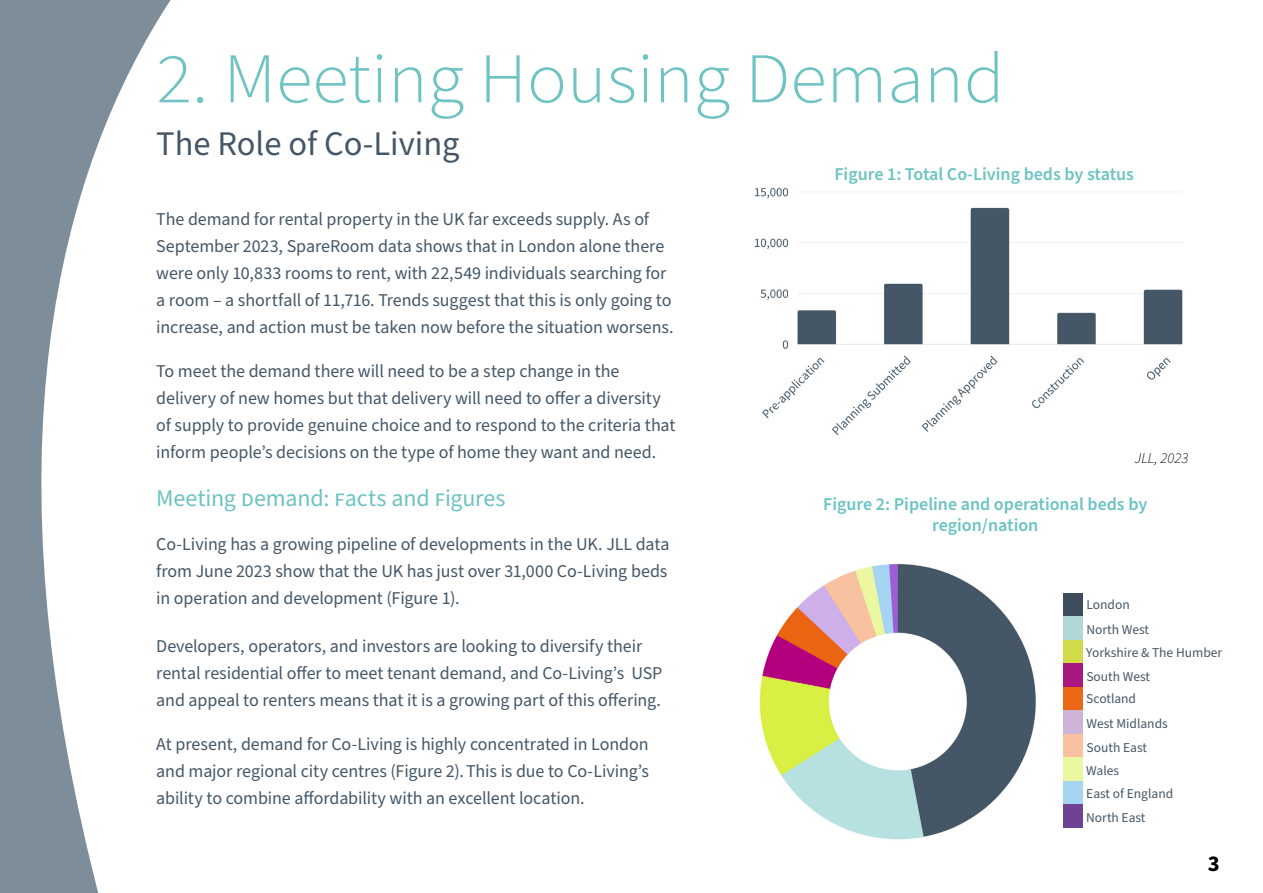
<style>
.page{position:relative;width:1263px;height:893px;background:#fff}
.page>*{position:absolute;margin:0;border:0;box-sizing:border-box;transform-origin:0 0}
.t1{font:300 71.25px "Source Sans Pro";color:#6fc3c3;scale:1.05 1}
.t2{font:34.5px "Source Sans Pro";color:#455767}
.t3{font:24px "Source Sans Pro";letter-spacing:-.005em;color:#6fc3c3}
.t4{font:700 22.5px "Source Sans Pro";color:#000}
.t5{font:18px/27px "Source Sans Pro";letter-spacing:-.005em;color:#455767}
.t6{font:600 18px/21.6px "Source Sans Pro";color:#6fc3c3;text-align:center}
.t7{font:italic 300 15px "Source Sans Pro";color:#000}
.t8{font:13.5px/23.5px "Source Sans Pro";color:#455767}
</style>
<div class="page">
<svg style="left:0;top:0;width:171px;height:893px"></svg>
<img style="left:754px;top:187px;width:429px;height:249px">
<img style="left:759px;top:563px;width:277px;height:277px">
<div style="left:1063px;top:593px;width:19px;height:24px;background:#3d4d5c"></div>
<div style="left:1063px;top:617px;width:19px;height:23px;background:#b1d7d8"></div>
<div style="left:1063px;top:640px;width:19px;height:24px;background:#d1da48"></div>
<div style="left:1063px;top:664px;width:19px;height:23px;background:#a91780"></div>
<div style="left:1063px;top:687px;width:19px;height:24px;background:#ec6815"></div>
<div style="left:1063px;top:711px;width:19px;height:23px;background:#cdb4d8"></div>
<div style="left:1063px;top:734px;width:19px;height:23px;background:#f8c2a0"></div>
<div style="left:1063px;top:757px;width:19px;height:24px;background:#ebf7a1"></div>
<div style="left:1063px;top:781px;width:19px;height:23px;background:#a6d4f2"></div>
<div style="left:1063px;top:804px;width:19px;height:24px;background:#6f4394"></div>
<h1 class="t1" style="left:156px;top:31px;width:809px">2. Meeting Housing Demand</h1>
<h2 class="t2" style="left:156px;top:120px;width:305px">The Role of Co-Living</h2>
<p class="t5" style="left:156px;top:206px;width:519px">The demand for rental property in the UK far exceeds supply. As of September 2023, SpareRoom data shows that in London alone there were only 10,833 rooms to rent, with 22,549 individuals searching for a room – a shortfall of 11,716. Trends suggest that this is only going to increase, and action must be taken now before the situation worsens.</p>
<p class="t5" style="left:156px;top:358px;width:521px">To meet the demand there will need to be a step change in the delivery of new homes but that delivery will need to offer a diversity of supply to provide genuine choice and to respond to the criteria that inform people’s decisions on the type of home they want and need.</p>
<h3 class="t3" style="left:156px;top:482px;width:351px">Meeting Demand: Facts and Figures</h3>
<p class="t5" style="left:156px;top:531px;width:515px">Co-Living has a growing pipeline of developments in the UK. JLL data from June 2023 show that the UK has just over 31,000 Co-Living beds in operation and development (Figure 1).</p>
<p class="t5" style="left:156px;top:633px;width:508px">Developers, operators, and investors are looking to diversify their rental residential offer to meet tenant demand, and Co-Living’s USP and appeal to renters means that it is a growing part of this offering.</p>
<p class="t5" style="left:156px;top:731px;width:494px;text-align:justify">At present, demand for Co-Living is highly concentrated in London and major regional city centres (Figure 2). This is due to Co-Living’s ability to combine affordability with an excellent location.</p>
<p class="t6" style="left:834px;top:164px;width:301px">Figure 1: Total Co-Living beds by status</p>
<p class="t7" style="left:1135px;top:448px;width:55px">JLL, 2023</p>
<p class="t6" style="left:823px;top:493px;width:326px">Figure 2: Pipeline and operational beds by region/nation</p>
<p class="t8" style="left:1086px;top:593px;width:137px">London<br>North West<br>Yorkshire &amp; The Humber<br>South West<br>Scotland</p>
<p class="t8" style="left:1086px;top:711px;width:83px;line-height:24.6px">West Midlands<br>South East</p>
<p class="t8" style="left:1086px;top:760px;width:34px">Wales</p>
<p class="t8" style="left:1086px;top:783px;width:88px">East of England</p>
<p class="t8" style="left:1086px;top:806px;width:61px">North East</p>
<p class="t4" style="left:1208px;top:849px;width:13px">3</p>
</div>
